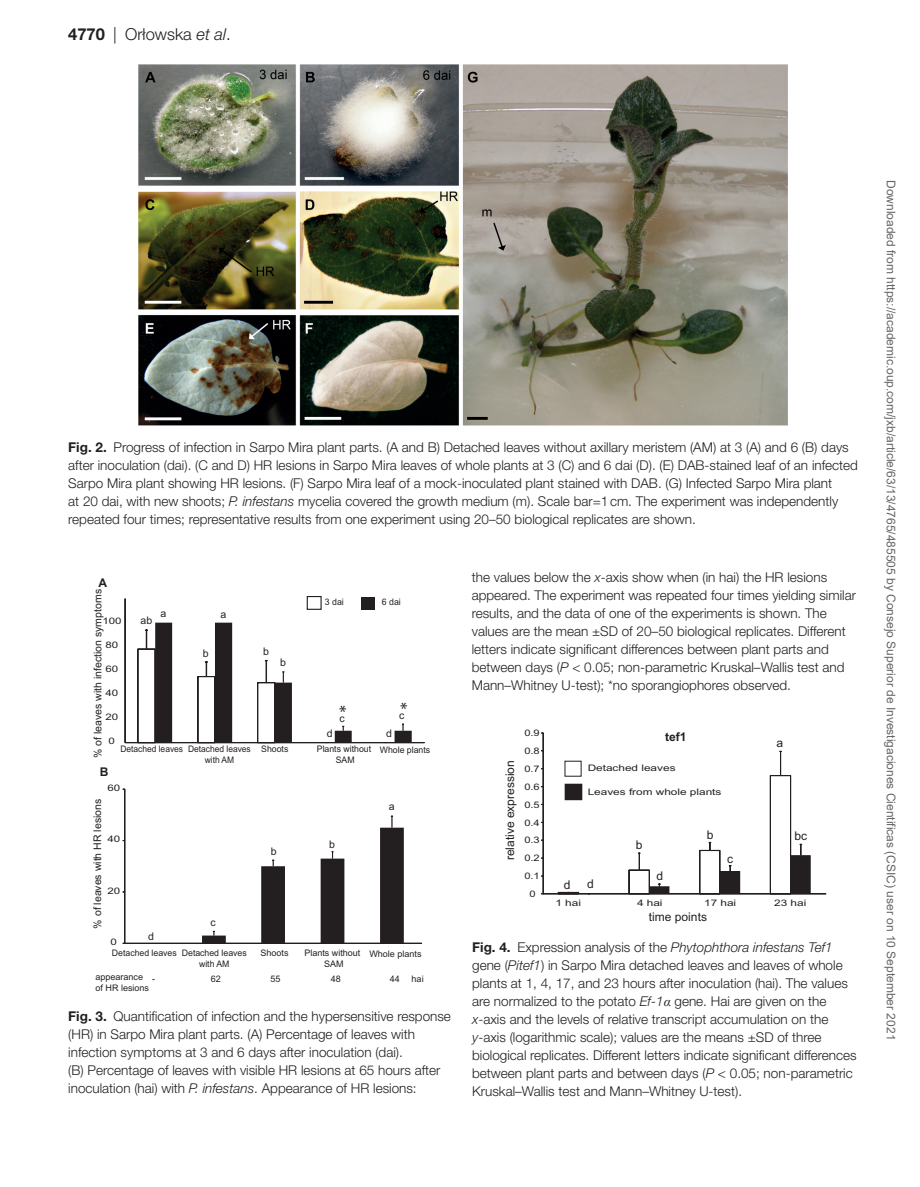
<style>
.page{position:relative;width:920px;height:1187px;background:#fff}
.page>*{position:absolute;margin:0;border:0;box-sizing:border-box;transform-origin:0 0}
.t1{font:18px "Myriad Pro";color:#231f20}
.t2{font:300 16.5px "Helvetica Neue LT Std";color:#231f20}
.t3{font:300 13.5px/18px "Helvetica Neue LT Std";color:#231f20}
.t4{font:12px "Arial";color:#666}
.t5{font:12px "Arial";color:#231f20}
.t6{font:700 12px "Arial";color:#231f20}
.t7{font:10.5px "Arial";color:#231f20}
.t8{font:9px/10.8px "Arial";color:#231f20}
.t9{font:9px "Arial";color:#231f20;scale:1.31 1}
.t10{font:9px/10.8px "Arial";color:#231f20;scale:.94 1}
.t11{font:9px "Arial";color:#231f20;scale:1.23 1}
.t12{font:9px "Arial";color:#231f20;scale:1.27 1}
.s1{font-weight:700}
.s2{font-style:italic}
.s3{font-family:"Times New Roman";font-weight:400;font-style:italic}
</style>
<div class="page">
<img style="left:139px;top:65px;width:648px;height:360px">
<svg style="left:202px;top:815px;width:201px;height:127px"></svg>
<hr style="left:125px;top:789px;width:1px;height:154px;background:#231f20">
<div style="left:124px;top:788px;width:1px;height:155px;border:1px solid #231f20"></div>
<hr style="left:125px;top:943px;width:296px;height:1px;background:#231f20">
<div style="left:124px;top:942px;width:298px;height:1px;border:1px solid #231f20"></div>
<svg style="left:136px;top:622px;width:275px;height:122px"></svg>
<div style="left:124px;top:598px;width:1px;height:145px;background:#231f20;border:1px solid #231f20"></div>
<hr style="left:125px;top:742px;width:299px;height:1px;background:#231f20">
<div style="left:306px;top:596px;width:15px;height:14px;border:1px solid #231f20"></div>
<div style="left:361px;top:597px;width:14px;height:12px;background:#231f20"></div>
<svg style="left:556px;top:891px;width:24px;height:4px"></svg>
<svg style="left:626px;top:751px;width:184px;height:144px"></svg>
<hr style="left:542px;top:732px;width:1px;height:162px;background:#231f20">
<div style="left:542px;top:893px;width:284px;height:1px;border:1px solid #231f20"></div>
<div style="left:564px;top:783px;width:18px;height:17px;background:#231f20;border:2px solid #231f20"></div>
<p class="t2" style="left:68px;top:24px;width:164px"><span class="s1">4770</span> | Orłowska <span class="s2">et al</span>.</p>
<p class="t3" style="left:68px;top:438px;width:790px"><span class="s1">Fig. 2.</span> Progress of infection in Sarpo Mira plant parts. (A and B) Detached leaves without axillary meristem (AM) at 3 (A) and 6 (B) days after inoculation (dai). (C and D) HR lesions in Sarpo Mira leaves of whole plants at 3 (C) and 6 dai (D). (E) DAB-stained leaf of an infected Sarpo Mira plant showing HR lesions. (F) Sarpo Mira leaf of a mock-inoculated plant stained with DAB. (G) Infected Sarpo Mira plant<br>at 20 dai, with new shoots; <span class="s2">P. infestans</span> mycelia covered the growth medium (m). Scale bar=1cm. The experiment was independently repeated four times; representative results from one experiment using 20–50 biological replicates are shown.</p>
<p class="t6" style="left:98px;top:576px;width:10px">A</p>
<p class="t7" style="left:92px;top:758px;width:170px;rotate:-90deg">% of leaves with infection symptoms</p>
<p class="t8" style="left:325px;top:597px;width:20px">3 dai</p>
<p class="t8" style="left:382px;top:597px;width:20px">6 dai</p>
<p class="t7" style="left:160px;top:607px;width:7px">a</p>
<p class="t7" style="left:220px;top:608px;width:7px">a</p>
<p class="t7" style="left:140px;top:614px;width:13px">ab</p>
<p class="t12" style="left:102px;top:616px;width:16px">100</p>
<p class="t12" style="left:106px;top:640px;width:11px">80</p>
<p class="t7" style="left:263px;top:645px;width:7px">b</p>
<p class="t7" style="left:203px;top:647px;width:7px">b</p>
<p class="t7" style="left:280px;top:656px;width:7px">b</p>
<p class="t12" style="left:106px;top:664px;width:11px">60</p>
<p class="t12" style="left:106px;top:688px;width:11px">40</p>
<p class="t1" style="left:339px;top:700px;width:9px">*</p>
<p class="t1" style="left:400px;top:697px;width:9px">*</p>
<p class="t7" style="left:399px;top:709px;width:7px">c</p>
<p class="t12" style="left:106px;top:712px;width:11px">20</p>
<p class="t7" style="left:339px;top:712px;width:7px">c</p>
<p class="t7" style="left:327px;top:727px;width:7px">d</p>
<p class="t7" style="left:386px;top:727px;width:7px">d</p>
<p class="t12" style="left:109px;top:736px;width:6px">0</p>
<p class="t10" style="left:205px;top:743px;width:51px;text-indent:-84px">Detached leaves Detached leaves with AM</p>
<p class="t8" style="left:261px;top:743px;width:29px">Shoots</p>
<p class="t8" style="left:317px;top:744px;width:56px;text-align:center">Plants without<br>SAM</p>
<p class="t8" style="left:379px;top:744px;width:52px">Whole plants</p>
<p class="t6" style="left:100px;top:765px;width:10px">B</p>
<p class="t12" style="left:107px;top:782px;width:12px">60</p>
<p class="t7" style="left:91px;top:928px;width:131px;rotate:-90deg">% of leaves with HR lesions</p>
<p class="t12" style="left:107px;top:834px;width:12px">40</p>
<p class="t12" style="left:107px;top:885px;width:12px">20</p>
<p class="t12" style="left:110px;top:936px;width:7px">0</p>
<p class="t7" style="left:148px;top:930px;width:7px">d</p>
<p class="t7" style="left:210px;top:916px;width:7px">c</p>
<p class="t7" style="left:271px;top:845px;width:7px">b</p>
<p class="t7" style="left:329px;top:838px;width:7px">b</p>
<p class="t7" style="left:388px;top:800px;width:7px">a</p>
<p class="t8" style="left:199px;top:947px;width:49px;text-indent:-87px">Detached leaves Detached leaves with AM</p>
<p class="t8" style="left:260px;top:947px;width:30px">Shoots</p>
<p class="t8" style="left:304px;top:947px;width:58px;text-align:center">Plants without<br>SAM</p>
<p class="t8" style="left:369px;top:948px;width:54px">Whole plants</p>
<p class="t8" style="left:95px;top:971px;width:55px">appearance of HR lesions</p>
<p class="t8" style="left:152px;top:973px;width:4px">-</p>
<p class="t8" style="left:211px;top:973px;width:12px">62</p>
<p class="t8" style="left:270px;top:973px;width:12px">55</p>
<p class="t8" style="left:331px;top:973px;width:12px">48</p>
<p class="t8" style="left:389px;top:973px;width:12px">44</p>
<p class="t8" style="left:411px;top:973px;width:14px">hai</p>
<p class="t3" style="left:68px;top:1006px;width:384px"><span class="s1">Fig. 3.</span> Quantification of infection and the hypersensitive response (HR) in Sarpo Mira plant parts. (A) Percentage of leaves with infection symptoms at 3 and 6 days after inoculation (dai).<br>(B) Percentage of leaves with visible HR lesions at 65 hours after inoculation (hai) with <span class="s2">P. infestans</span>. Appearance of HR lesions:</p>
<p class="t3" style="left:471px;top:567px;width:385px">the values below the <span class="s2">x</span>-axis show when (in hai) the HR lesions appeared. The experiment was repeated four times yielding similar results, and the data of one of the experiments is shown. The values are the mean ±SD of 20–50 biological replicates. Different letters indicate significant differences between plant parts and between days (<span class="s2">P</span> &lt; 0.05; non-parametric Kruskal–Wallis test and Mann–Whitney U-test); *no sporangiophores observed.</p>
<p class="t5" style="left:503px;top:860px;width:102px;rotate:-90deg">relative expression</p>
<p class="t11" style="left:524px;top:728px;width:14px">0.9</p>
<p class="t11" style="left:524px;top:745px;width:14px">0.8</p>
<p class="t11" style="left:524px;top:763px;width:14px">0.7</p>
<p class="t11" style="left:524px;top:781px;width:14px">0.6</p>
<p class="t11" style="left:524px;top:799px;width:14px">0.5</p>
<p class="t11" style="left:524px;top:817px;width:14px">0.4</p>
<p class="t11" style="left:524px;top:835px;width:14px">0.3</p>
<p class="t11" style="left:524px;top:853px;width:14px">0.2</p>
<p class="t11" style="left:524px;top:871px;width:14px">0.1</p>
<p class="t11" style="left:529px;top:888px;width:6px">0</p>
<p class="t6" style="left:664px;top:730px;width:23px">tef1</p>
<p class="t9" style="left:587px;top:763px;width:68px">Detached leaves</p>
<p class="t9" style="left:587px;top:787px;width:103px">Leaves from whole plants</p>
<p class="t5" style="left:563px;top:877px;width:8px">d</p>
<p class="t5" style="left:586px;top:876px;width:8px">d</p>
<p class="t5" style="left:635px;top:838px;width:8px">b</p>
<p class="t5" style="left:656px;top:869px;width:8px">d</p>
<p class="t5" style="left:706px;top:828px;width:8px">b</p>
<p class="t5" style="left:726px;top:852px;width:7px">c</p>
<p class="t5" style="left:776px;top:736px;width:8px">a</p>
<p class="t5" style="left:794px;top:829px;width:14px">bc</p>
<p class="t9" style="left:555px;top:897px;width:21px">1 hai</p>
<p class="t9" style="left:636px;top:897px;width:21px">4 hai</p>
<p class="t9" style="left:703px;top:897px;width:26px">17 hai</p>
<p class="t9" style="left:773px;top:897px;width:26px">23 hai</p>
<p class="t5" style="left:648px;top:909px;width:60px">time points</p>
<p class="t3" style="left:472px;top:937px;width:386px"><span class="s1">Fig. 4.</span> Expression analysis of the <span class="s2">Phytophthora infestans Tef1 </span>gene (<span class="s2">Pitef1</span>) in Sarpo Mira detached leaves and leaves of whole plants at 1, 4, 17, and 23 hours after inoculation (hai). The values are normalized to the potato <span class="s2">Ef-1</span><span class="s3">α</span> gene. Hai are given on the <span class="s2">x</span>-axis and the levels of relative transcript accumulation on the <span class="s2">y</span>-axis (logarithmic scale); values are the means ±SD of three biological replicates. Different letters indicate significant differences between plant parts and between days (<span class="s2">P</span> &lt; 0.05; non-parametric Kruskal–Wallis test and Mann–Whitney U-test).</p>
<p class="t4" style="left:895px;top:180px;width:861px;rotate:90deg">Downloaded from https://academic.oup.com/jxb/article/63/13/4765/485505 by Consejo Superior de Investigaciones Cientificas (CSIC) user on 10 September 2021</p>
</div>
